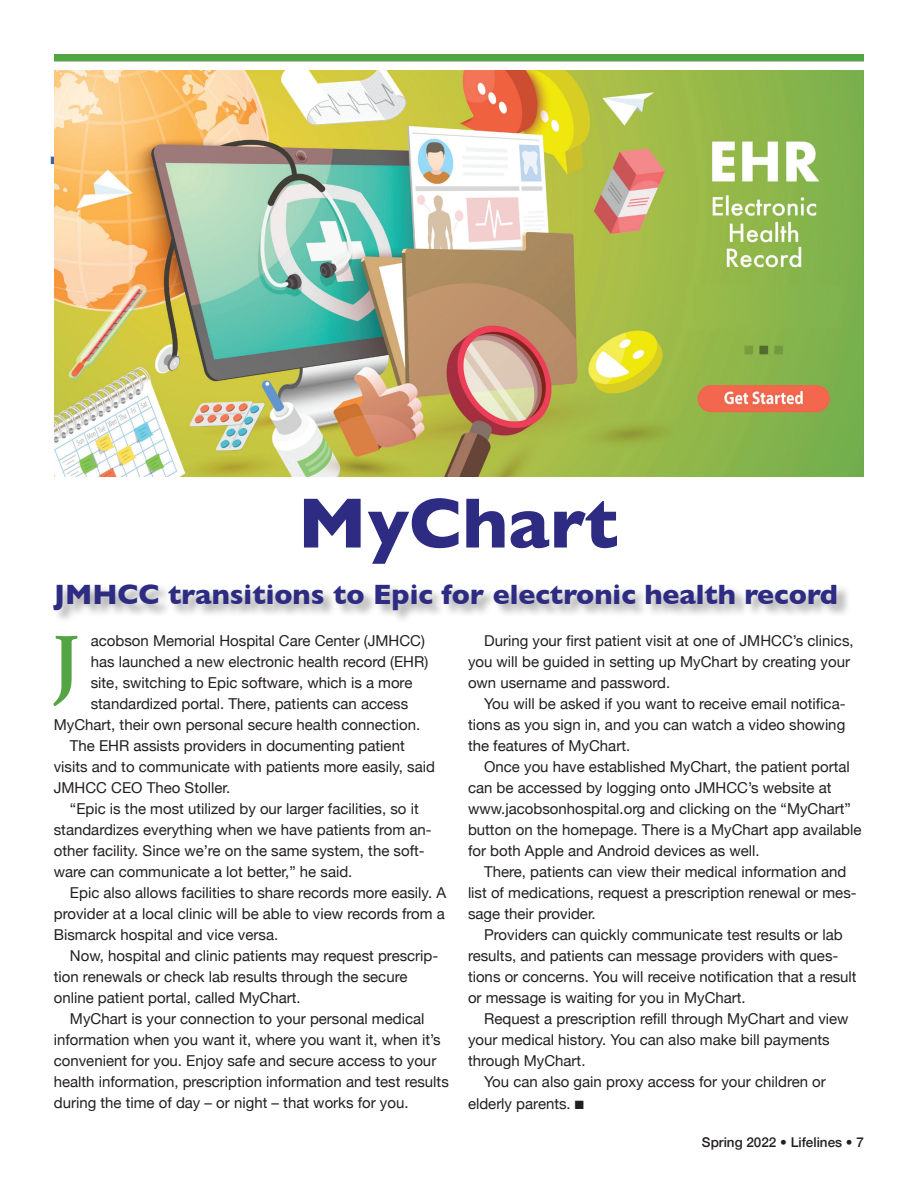
<style>
.page{position:relative;width:918px;height:1188px;background:#fff}
.page>*{position:absolute;margin:0;border:0;box-sizing:border-box;transform-origin:0 0}
.Paragraph_Style_2{font:700 80.55px "Athelas";color:#53a445}
.t1{font:700 72px "Gill Sans";color:#2d2c82}
.t2{font:700 28.5px "Gill Sans";color:#2d2c82}
.t3{font:15px/21px "Helvetica Neue";color:#231f20}
.t4{font:500 13.5px "Helvetica Neue";color:#231f20}
</style>
<div class="page">
<div style="left:53px;top:584px;width:798px;height:41px;background:#231f20;opacity:.4"></div>
<img style="left:54px;top:70px;width:810px;height:407px">
<div style="left:54px;top:54px;width:810px;height:8px;background:#53a445;border:2px solid #53a445"></div>
<p class="t1" style="left:298px;top:466px;width:322px">MyChart</p>
<p class="t2" style="left:54px;top:572px;width:786px">JMHCC transitions to Epic for electronic health record</p>
<p class="Paragraph_Style_2" style="left:52px;top:597px;width:30px">J</p>
<p class="t3" style="left:468px;top:631px;width:387px;text-indent:16px">During your first patient visit at one of JMHCC’s clinics, you will be guided in setting up MyChart by creating your own username and password.</p>
<p class="t3" style="left:91px;top:631px;width:336px">acobson Memorial Hospital Care Center (JMHCC)</p>
<p class="t3" style="left:91px;top:652px;width:339px">has launched a new electronic health record (EHR)</p>
<p class="t3" style="left:91px;top:673px;width:323px">site, switching to Epic software, which is a more</p>
<p class="t3" style="left:91px;top:694px;width:319px">standardized portal. There, patients can access</p>
<p class="t3" style="left:54px;top:715px;width:368px">MyChart, their own personal secure health connection.</p>
<p class="t3" style="left:54px;top:736px;width:383px;text-indent:16px">The EHR assists providers in documenting patient visits and to communicate with patients more easily, said<br>JMHCC CEO Theo Stoller.</p>
<p class="t3" style="left:54px;top:799px;width:379px;text-indent:16px">“Epic is the most utilized by our larger facilities, so it standardizes everything when we have patients from an&shy;other facility. Since we’re on the same system, the soft&shy;ware can communicate a lot better,” he said.</p>
<p class="t3" style="left:54px;top:883px;width:394px;text-align:justify;text-indent:16px">Epic also allows facilities to share records more easily. A provider at a local clinic will be able to view records from a Bismarck hospital and vice versa.</p>
<p class="t3" style="left:54px;top:946px;width:386px;text-indent:16px">Now, hospital and clinic patients may request prescrip&shy;tion renewals or check lab results through the secure online patient portal, called MyChart.</p>
<p class="t3" style="left:54px;top:1009px;width:397px;text-indent:16px">MyChart is your connection to your personal medical information when you want it, where you want it, when it’s convenient for you. Enjoy safe and secure access to your health information, prescription information and test results during the time of day – or night – that works for you.</p>
<p class="t3" style="left:468px;top:694px;width:379px;text-align:justify;text-indent:16px">You will be asked if you want to receive email notifica&shy;tions as you sign in, and you can watch a video showing the features of MyChart.</p>
<p class="t3" style="left:468px;top:757px;width:395px;text-indent:16px">Once you have established MyChart, the patient portal can be accessed by logging onto JMHCC’s website at www.jacobsonhospital.org and clicking on the “MyChart” button on the homepage. There is a MyChart app available for both Apple and Android devices as well.</p>
<p class="t3" style="left:468px;top:862px;width:390px;text-indent:16px">There, patients can view their medical information and list of medications, request a prescription renewal or mes&shy;sage their provider.</p>
<p class="t3" style="left:468px;top:925px;width:390px;text-indent:16px">Providers can quickly communicate test results or lab results, and patients can message providers with ques&shy;tions or concerns. You will receive notification that a result or message is waiting for you in MyChart.</p>
<p class="t3" style="left:468px;top:1009px;width:382px;text-indent:16px">Request a prescription refill through MyChart and view your medical history. You can also make bill payments through MyChart.</p>
<p class="t3" style="left:468px;top:1072px;width:359px;line-height:21.8px;text-indent:16px">You can also gain proxy access for your children or elderly parents. ■</p>
<p class="t4" style="left:702px;top:1132px;width:164px">Spring 2022 • Lifelines • 7</p>
</div>
